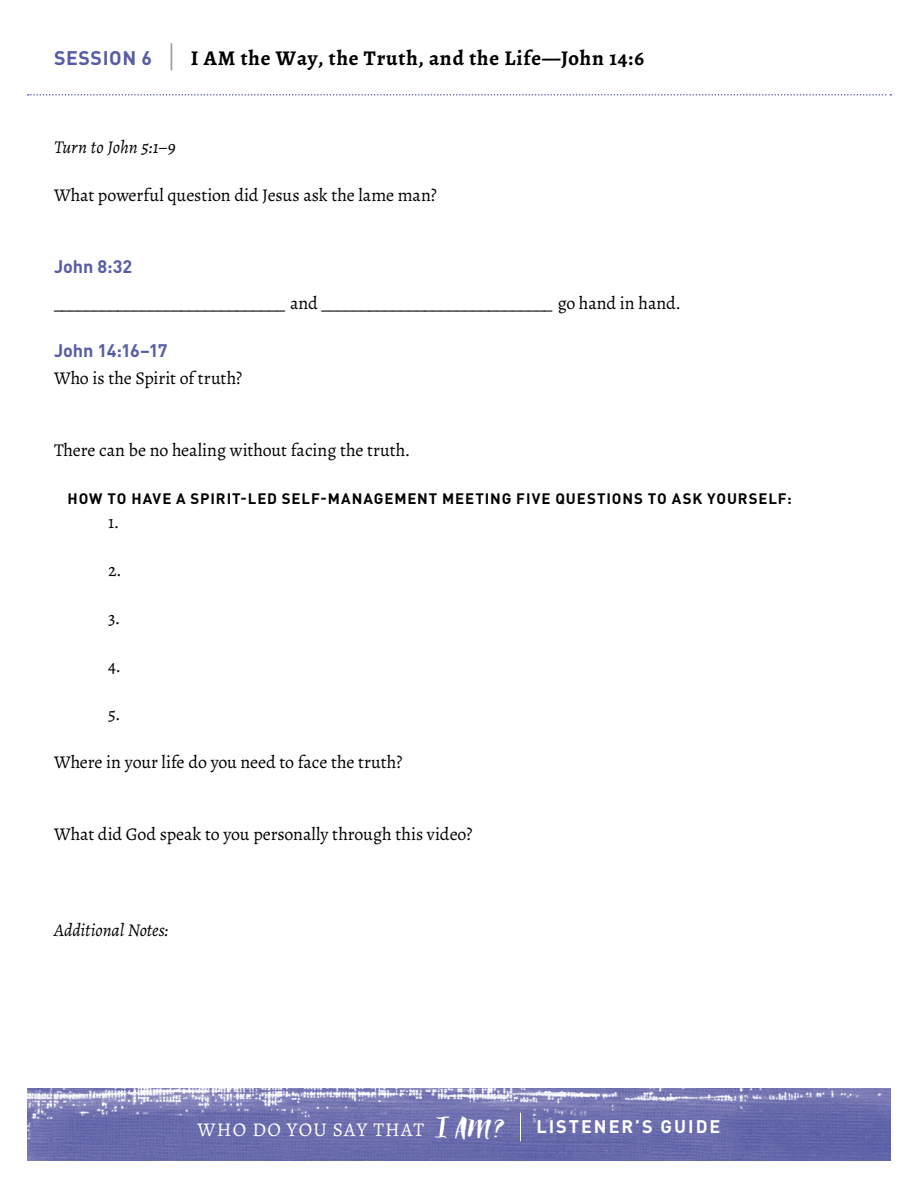
<style>
.page{position:relative;width:918px;height:1188px;background:#fff}
.page>*{position:absolute;margin:0;border:0;box-sizing:border-box;transform-origin:0 0}
.t1{font:700 21px "Alegreya";letter-spacing:.04em;color:#000}
.t2{font:19.5px "Alegreya";letter-spacing:.06em;color:#fff}
.t3{font:18px "Alegreya";letter-spacing:-.005em;color:#000}
.t4{font:italic 18px "Alegreya";letter-spacing:-.005em;color:#000}
.t5{font:700 18px "DINOT";letter-spacing:-.005em;color:#575da4}
.t6{font:700 15px "DINOT";letter-spacing:.06em;color:#000}
.s1{font-family:"DINOT";font-size:19.5px;color:#575da4}
.s2{font-family:"DINOT";font-weight:400;font-size:31.5px;color:#939598}
.s3{font-family:"Stylish Brush";font-size:31.5px}
.s4{font-family:"DINOT";font-weight:700;font-size:18px}
</style>
<div class="page">
<img style="left:27px;top:1089px;width:864px;height:72px">
<svg style="left:435px;top:1116px;width:15px;height:22px"></svg>
<svg style="left:520px;top:1113px;width:1px;height:28px"></svg>
<svg style="left:28px;top:94px;width:863px;height:2px"></svg>
<p class="t1" style="left:54px;top:44px;width:591px"><span class="s1">SESSION 6</span> <span class="s2">|</span> I AM the Way, the Truth, and the Life—John 14:6</p>
<p class="t4" style="left:54px;top:136px;width:123px">Turn to John 5:1–9</p>
<p class="t3" style="left:54px;top:184px;width:385px">What powerful question did Jesus ask the lame man?</p>
<p class="t5" style="left:54px;top:255px;width:80px">John 8:32</p>
<p class="t3" style="left:54px;top:292px;width:628px">_____________________________ and _____________________________ go hand in hand.</p>
<p class="t5" style="left:54px;top:339px;width:115px">John 14:16–17</p>
<p class="t3" style="left:54px;top:367px;width:190px">Who is the Spirit of truth?</p>
<p class="t3" style="left:54px;top:439px;width:357px">There can be no healing without facing the truth.</p>
<p class="t6" style="left:68px;top:489px;width:726px">HOW TO HAVE A SPIRIT-LED SELF-MANAGEMENT MEETING FIVE QUESTIONS TO ASK YOURSELF:</p>
<p class="t3" style="left:108px;top:511px;width:12px">1.</p>
<p class="t3" style="left:108px;top:559px;width:15px">2.</p>
<p class="t3" style="left:108px;top:607px;width:13px">3.</p>
<p class="t3" style="left:108px;top:655px;width:14px">4.</p>
<p class="t3" style="left:108px;top:703px;width:14px">5.</p>
<p class="t3" style="left:54px;top:751px;width:350px">Where in your life do you need to face the truth?</p>
<p class="t3" style="left:54px;top:823px;width:420px">What did God speak to you personally through this video?</p>
<p class="t4" style="left:54px;top:919px;width:116px">Additional Notes:</p>
<p class="t2" style="left:198px;top:1117px;width:524px">WHO DO YOU SAY THAT <span class="s3">AM?</span> <span class="s4">LISTENER’S GUIDE</span></p>
</div>
